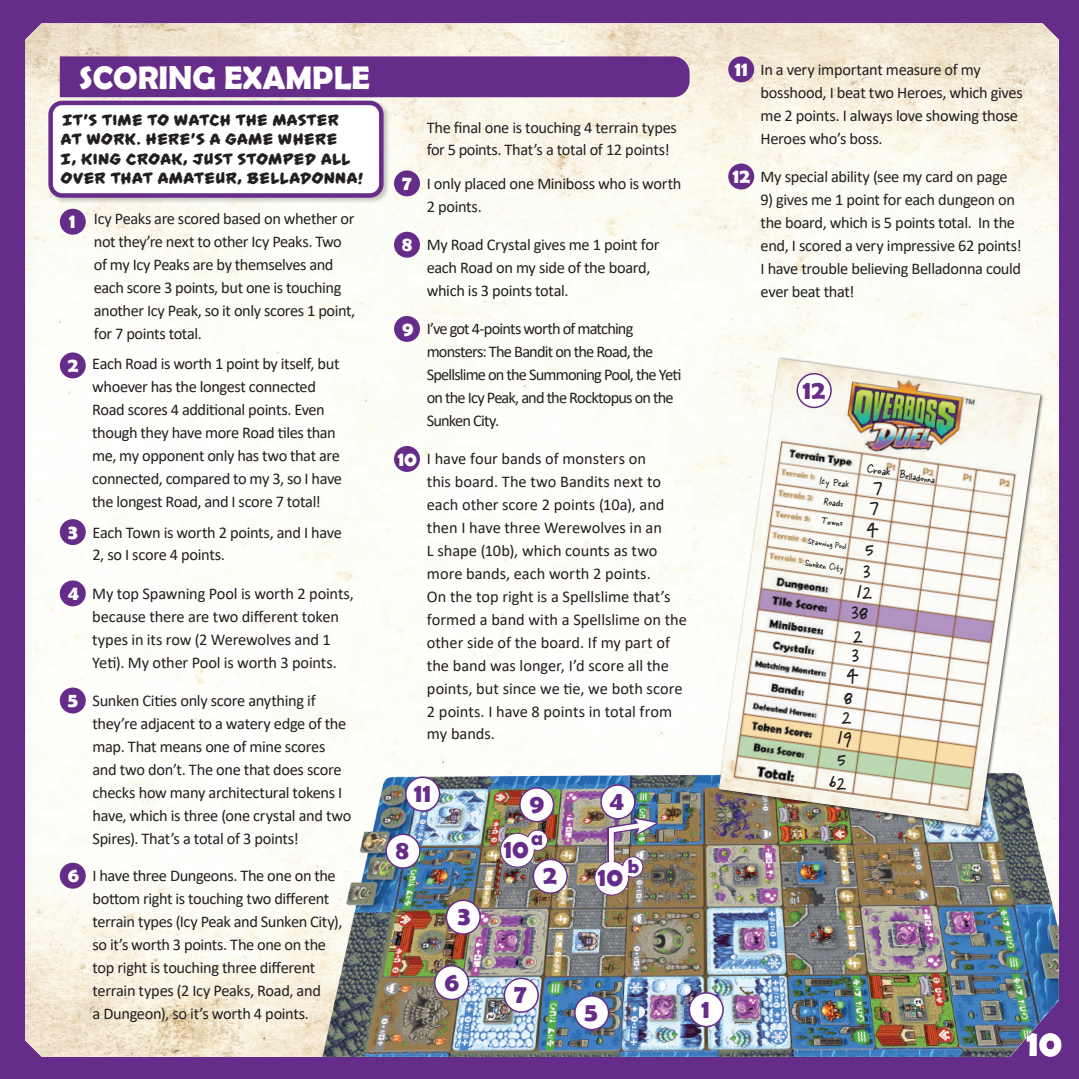
<style>
.page{position:relative;width:1079px;height:1079px;background:#fff}
.page>*{position:absolute;margin:0;border:0;box-sizing:border-box;transform-origin:0 0}
.t1{font:700 37.05px "Berlin Sans FB Demi";color:#fff}
.t2{font:700 32.7px "Berlin Sans FB Demi";color:#fff}
.t3{font:700 26.55px "Berlin Sans FB Demi";color:#662c89}
.t4{font:21px/21px "Skippy Sharpie";color:#231f20}
.t5{font:700 20.4px "Berlin Sans FB Demi";color:#662c89}
.t6{font:700 19.05px "Berlin Sans FB Demi";color:#662c89}
.t7{font:16.35px/23px "Calibri";letter-spacing:-.02em;color:#231f20}
.t8{font:16.35px/23px "Calibri";color:#231f20}
.t9{font:16.35px/23px "Calibri";letter-spacing:-.05em;color:#231f20}
.t10{font:700 16.2px/19.5px "Always Angry BB";letter-spacing:.015em;color:#231f20;scale:1.04 1}
.t11{font:13.65px "Skippy Sharpie";color:#231f20}
.t12{font:11.55px/19.6px "Skippy Sharpie";color:#231f20;text-align:center}
.t13{font:10.95px "Skippy Sharpie";color:#231f20}
.t14{font:9.6px "Skippy Sharpie";color:#231f20}
.s1{font-family:"Berlin Sans FB Demi";font-weight:700;font-size:20.4px;color:#fff}
</style>
<div class="page">
<div style="left:0;top:0;width:1078px;height:1078px;background:#662c89"></div>
<img style="left:25px;top:23px;width:1033px;height:1033px">
<img style="left:292px;top:744px;width:766px;height:312px">
<svg style="left:60px;top:56px;width:629px;height:41px"></svg>
<div style="left:60px;top:209px;width:26px;height:26px;background:#662c89;border-radius:50%"></div>
<div style="left:60px;top:352px;width:26px;height:26px;background:#662c89;border-radius:50%"></div>
<div style="left:60px;top:519px;width:26px;height:26px;background:#662c89;border-radius:50%"></div>
<div style="left:60px;top:580px;width:26px;height:26px;background:#662c89;border-radius:50%"></div>
<div style="left:60px;top:687px;width:26px;height:26px;background:#662c89;border-radius:50%"></div>
<div style="left:60px;top:862px;width:26px;height:26px;background:#662c89;border-radius:50%"></div>
<div style="left:394px;top:170px;width:26px;height:26px;background:#662c89;border-radius:50%"></div>
<div style="left:394px;top:232px;width:26px;height:26px;background:#662c89;border-radius:50%"></div>
<div style="left:394px;top:316px;width:26px;height:26px;background:#662c89;border-radius:50%"></div>
<div style="left:394px;top:446px;width:26px;height:26px;background:#662c89;border-radius:50%"></div>
<div style="left:728px;top:56px;width:26px;height:26px;background:#662c89;border-radius:50%"></div>
<div style="left:728px;top:163px;width:26px;height:26px;background:#662c89;border-radius:50%"></div>
<div style="left:717px;top:357px;width:327px;height:472px;background:#231f20;opacity:.75"></div>
<img style="left:718px;top:358px;width:322px;height:467px">
<div style="left:689px;top:992px;width:34px;height:34px;background:#fff;border-radius:50%"></div>
<div style="left:688px;top:991px;width:35px;height:36px;border:2px solid #662c89;border-radius:50%"></div>
<div style="left:533px;top:859px;width:34px;height:34px;background:#fff;border-radius:50%"></div>
<div style="left:532px;top:858px;width:35px;height:35px;border:2px solid #662c89;border-radius:50%"></div>
<div style="left:446px;top:900px;width:34px;height:33px;background:#fff;border-radius:50%"></div>
<div style="left:445px;top:899px;width:36px;height:35px;border:2px solid #662c89;border-radius:50%"></div>
<div style="left:601px;top:784px;width:33px;height:34px;background:#fff;border-radius:50%"></div>
<div style="left:600px;top:784px;width:35px;height:35px;border:2px solid #662c89;border-radius:50%"></div>
<div style="left:574px;top:995px;width:34px;height:34px;background:#fff;border-radius:50%"></div>
<div style="left:574px;top:994px;width:35px;height:36px;border:2px solid #662c89;border-radius:50%"></div>
<div style="left:434px;top:965px;width:34px;height:34px;background:#fff;border-radius:50%"></div>
<div style="left:434px;top:964px;width:35px;height:36px;border:2px solid #662c89;border-radius:50%"></div>
<div style="left:504px;top:978px;width:34px;height:33px;background:#fff;border-radius:50%"></div>
<div style="left:503px;top:977px;width:35px;height:35px;border:2px solid #662c89;border-radius:50%"></div>
<svg style="left:607px;top:817px;width:50px;height:61px"></svg>
<div style="left:386px;top:834px;width:34px;height:33px;background:#fff;border-radius:50%"></div>
<div style="left:385px;top:833px;width:35px;height:35px;border:2px solid #662c89;border-radius:50%"></div>
<div style="left:519px;top:787px;width:34px;height:34px;background:#fff;border-radius:50%"></div>
<div style="left:519px;top:787px;width:35px;height:35px;border:2px solid #662c89;border-radius:50%"></div>
<svg style="left:499px;top:829px;width:49px;height:38px;background:#cec6c5"></svg>
<img style="left:593px;top:818px;width:63px;height:77px">
<div style="left:405px;top:777px;width:34px;height:33px;background:#fff;border-radius:50%"></div>
<div style="left:405px;top:776px;width:35px;height:35px;border:2px solid #662c89;border-radius:50%"></div>
<div style="left:797px;top:373px;width:33px;height:34px;background:#fff;border-radius:50%"></div>
<div style="left:796px;top:373px;width:35px;height:35px;border:2px solid #662c89;border-radius:50%"></div>
<div style="left:47px;top:99px;width:343px;height:105px;background:#231f20;opacity:.25"></div>
<div style="left:51px;top:103px;width:330px;height:92px;background:#fff;border-radius:12px"></div>
<div style="left:48px;top:101px;width:335px;height:97px;border:4px solid #662c89;border-radius:12px"></div>
<svg style="left:843px;top:630px;width:20px;height:75px"></svg>
<svg style="left:836px;top:711px;width:16px;height:54px"></svg>
<h2 class="t2" style="left:79px;top:59px;width:292px">SCORING EXAMPLE</h2>
<p class="t10" style="left:61px;top:111px;width:293px">IT’S TIME TO WATCH THE MASTER<br>AT WORK. HERE’S A GAME WHERE<br>I, KING CROAK, JUST STOMPED ALL<br>OVER THAT AMATEUR, BELLADONNA!</p>
<p class="t7" style="left:94px;top:207px;width:263px;text-indent:-25px"><span class="s1">1</span> Icy Peaks are scored based on whether or not they’re next to other Icy Peaks. Two of my Icy Peaks are by themselves and each score 3 points, but one is touching another Icy Peak, so it only scores 1 point, for 7 points total.</p>
<p class="t7" style="left:92px;top:352px;width:251px;text-indent:-24px"><span class="s1">2</span> Each Road is worth 1 point by itself, but whoever has the longest connected Road scores 4 additional points. Even though they have more Road tiles than me, my opponent only has two that are connected, compared to my 3, so I have the longest Road, and I score 7 total!</p>
<p class="t7" style="left:92px;top:520px;width:251px;text-indent:-25px"><span class="s1">3</span> Each Town is worth 2 points, and I have<br>2, so I score 4 points.</p>
<p class="t7" style="left:68px;top:581px;width:287px;text-align:center"><span class="s1">4</span> My top Spawning Pool is worth 2 points, because there are two different token types in its row (2 Werewolves and 1<br>Yeti). My other Pool is worth 3 points.</p>
<p class="t7" style="left:92px;top:688px;width:260px;text-indent:-25px"><span class="s1">5</span> Sunken Cities only score anything if they’re adjacent to a watery edge of the map. That means one of mine scores and two don’t. The one that does score checks how many architectural tokens I have, which is three (one crystal and two Spires). That’s a total of 3 points!</p>
<p class="t7" style="left:92px;top:863px;width:251px;text-indent:-25px"><span class="s1">6</span> I have three Dungeons. The one on the bottom right is touching two different terrain types (Icy Peak and Sunken City), so it’s worth 3 points. The one on the top right is touching three different terrain types (2 Icy Peaks, Road, and<br>a Dungeon), so it’s worth 4 points.</p>
<p class="t7" style="left:426px;top:115px;width:251px">The final one is touching 4 terrain types for 5 points. That’s a total of 12 points!</p>
<p class="t7" style="left:426px;top:171px;width:256px;text-indent:-25px"><span class="s1">7</span> I only placed one Miniboss who is worth<br>2 points.</p>
<p class="t7" style="left:426px;top:233px;width:234px;text-indent:-25px"><span class="s1">8</span> My Road Crystal gives me 1 point for each Road on my side of the board, which is 3 points total.</p>
<p class="t9" style="left:426px;top:317px;width:256px;text-indent:-25px"><span class="s1">9</span> I’ve got 4-points worth of matching monsters: The Bandit on the Road, the Spellslime on the Summoning Pool, the Yeti on the Icy Peak, and the Rocktopus on the Sunken City.</p>
<p class="t8" style="left:427px;top:447px;width:261px;text-indent:-29px"><span class="s1">10</span> I have four bands of monsters on<br>this board. The two Bandits next to each other score 2 points (10a), and then I have three Werewolves in an<br>L shape (10b), which counts as two more bands, each worth 2 points.<br>On the top right is a Spellslime that’s formed a band with a Spellslime on the other side of the board. If my part of the band was longer, I’d score all the points, but since we tie, we both score 2 points. I have 8 points in total from my bands.</p>
<h3 class="t3" style="left:414px;top:777px;width:19px">11</h3>
<h3 class="t3" style="left:396px;top:834px;width:15px">8</h3>
<h3 class="t3" style="left:457px;top:900px;width:14px">3</h3>
<h3 class="t3" style="left:529px;top:788px;width:17px">9</h3>
<p class="t5" style="left:531px;top:825px;width:14px">a</p>
<h3 class="t3" style="left:503px;top:833px;width:27px">10</h3>
<h3 class="t3" style="left:543px;top:859px;width:15px">2</h3>
<h3 class="t3" style="left:609px;top:785px;width:16px">4</h3>
<p class="t6" style="left:627px;top:855px;width:13px">b</p>
<h3 class="t3" style="left:597px;top:861px;width:27px">10</h3>
<h3 class="t3" style="left:444px;top:965px;width:16px">6</h3>
<h3 class="t3" style="left:514px;top:978px;width:14px">7</h3>
<h3 class="t3" style="left:584px;top:995px;width:15px">5</h3>
<h3 class="t3" style="left:701px;top:993px;width:10px">1</h3>
<p class="t7" style="left:760px;top:57px;width:263px;text-indent:-26px"><span class="s1">11</span> In a very important measure of my bosshood, I beat two Heroes, which gives me 2 points. I always love showing those Heroes who’s boss.</p>
<p class="t7" style="left:732px;top:165px;width:276px"><span class="s1">12</span> My special ability (see my card on page</p>
<p class="t7" style="left:760px;top:187px;width:262px">9) gives me 1 point for each dungeon on the board, which is 5 points total. In the end, I scored a very impressive 62 points!<br>I have trouble believing Belladonna could ever beat that!</p>
<h3 class="t3" style="left:802px;top:374px;width:24px">12</h3>
<p class="t11" style="left:868px;top:457px;width:26px;rotate:8deg">Croak</p>
<p class="t12" style="left:821px;top:469px;width:31px;rotate:8deg">Icy Peak<br>Roads<br>Towns</p>
<p class="t14" style="left:809px;top:533px;width:40px;rotate:8deg">Spawning Pool</p>
<p class="t13" style="left:806px;top:553px;width:41px;rotate:8deg">Sunken City</p>
<p class="t4" style="left:870px;top:475px;width:19px;rotate:8deg">7<br>7<br>4<br>5<br>3<br>12<br>38</p>
<p class="t12" style="left:901px;top:463px;width:37px;rotate:8deg">Belladonna</p>
<p class="t4" style="left:839px;top:712px;width:19px;line-height:45.8px;rotate:8deg">19<br>62</p>
<h1 class="t1" style="left:1026px;top:1021px;width:37px">10</h1>
</div>
